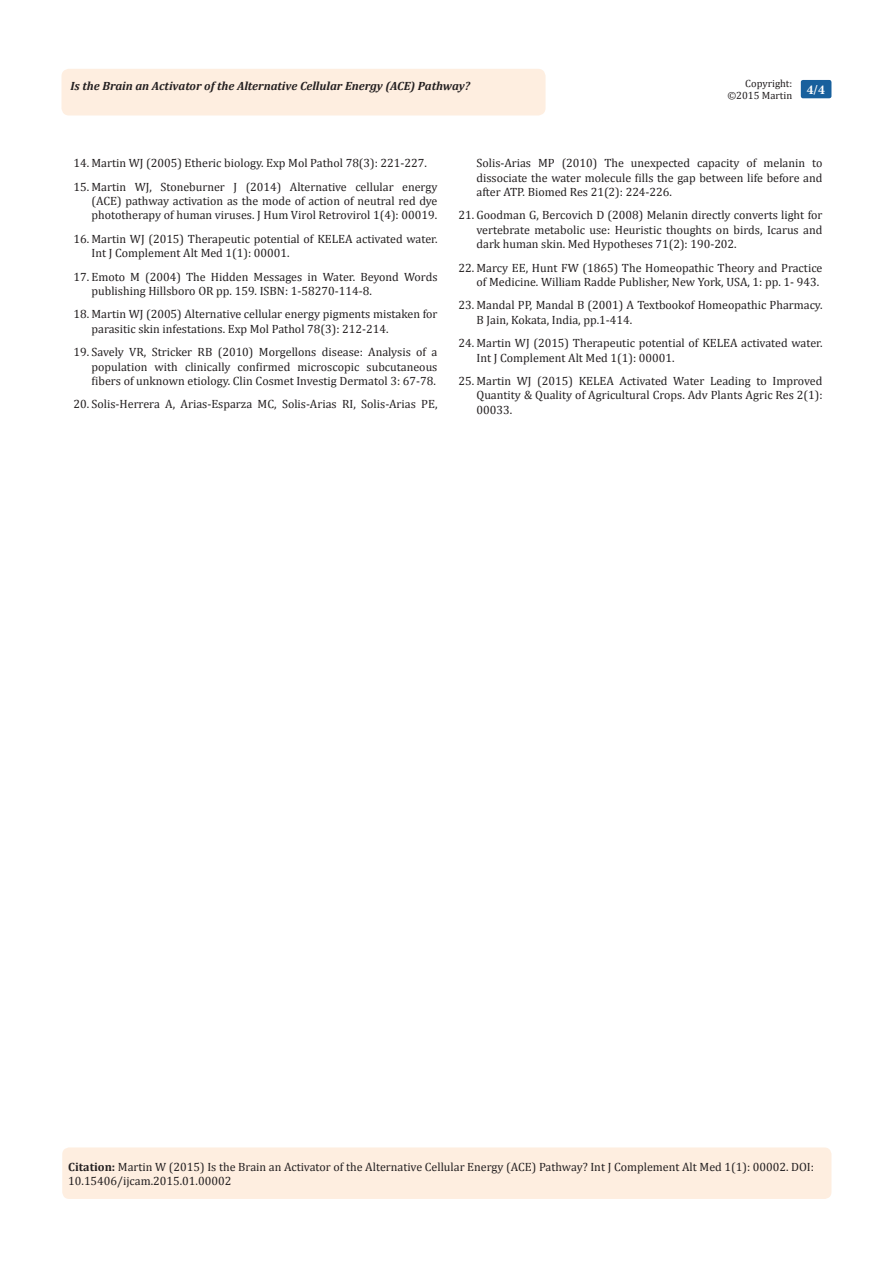
<style>
.page{position:relative;width:893px;height:1263px;background:#fff}
.page>*{position:absolute;margin:0;border:0;box-sizing:border-box;transform-origin:0 0}
.t1{font:700 13.5px "Minion Pro";color:#fff}
.t2{font:12px/14.4px "Cambria";color:#231f20}
.t3{font:italic 700 12px "Cambria";color:#231f20}
.t4{font:10.5px "Cambria";color:#231f20}
.s1{font-weight:700}
</style>
<div class="page">
<div style="left:62px;top:69px;width:484px;height:47px;background:#feeee0;border-radius:8px"></div>
<div style="left:801px;top:80px;width:30px;height:18px;background:#18609d;border-radius:2px"></div>
<div style="left:62px;top:1147px;width:769px;height:52px;background:#feeee0;border-radius:7px"></div>
<p class="t4" style="left:745px;top:77px;width:48px">Copyright:</p>
<p class="t4" style="left:727px;top:89px;width:66px">©2015 Martin</p>
<p class="t3" style="left:70px;top:77px;width:401px">Is the Brain an Activator of the Alternative Cellular Energy (ACE) Pathway?</p>
<p class="t1" style="left:807px;top:80px;width:19px">4/4</p>
<p class="t2" style="left:74px;top:156px;width:355px">14. Martin WJ (2005) Etheric biology. Exp Mol Pathol 78(3): 221-227.</p>
<p class="t2" style="left:92px;top:179px;width:347px;text-align:justify;text-indent:-18px">15. Martin WJ, Stoneburner J (2014) Alternative cellular energy (ACE) pathway activation as the mode of action of neutral red dye phototherapy of human viruses. J Hum Virol Retrovirol 1(4): 00019.</p>
<p class="t2" style="left:92px;top:231px;width:347px;text-indent:-18px">16. Martin WJ (2015) Therapeutic potential of KELEA activated water.<br>Int J Complement Alt Med 1(1): 00001.</p>
<p class="t2" style="left:92px;top:269px;width:347px;text-indent:-18px">17. Emoto M (2004) The Hidden Messages in Water. Beyond Words publishing Hillsboro OR pp. 159. ISBN: 1-58270-114-8.</p>
<p class="t2" style="left:92px;top:307px;width:347px;text-indent:-18px">18. Martin WJ (2005) Alternative cellular energy pigments mistaken for parasitic skin infestations. Exp Mol Pathol 78(3): 212-214.</p>
<p class="t2" style="left:92px;top:345px;width:347px;text-align:justify;text-indent:-18px">19. Savely VR, Stricker RB (2010) Morgellons disease: Analysis of a population with clinically confirmed microscopic subcutaneous fibers of unknown etiology. Clin Cosmet Investig Dermatol 3: 67-78.</p>
<p class="t2" style="left:74px;top:397px;width:365px">20. Solis-Herrera A, Arias-Esparza MC, Solis-Arias RI, Solis-Arias PE,</p>
<p class="t2" style="left:476px;top:156px;width:347px;text-align:justify">Solis-Arias MP (2010) The unexpected capacity of melanin to dissociate the water molecule fills the gap between life before and after ATP. Biomed Res 21(2): 224-226.</p>
<p class="t2" style="left:476px;top:208px;width:347px;text-align:justify;text-indent:-18px">21. Goodman G, Bercovich D (2008) Melanin directly converts light for vertebrate metabolic use: Heuristic thoughts on birds, Icarus and dark human skin. Med Hypotheses 71(2): 190-202.</p>
<p class="t2" style="left:458px;top:260px;width:365px;text-align:right">22. Marcy EE, Hunt FW (1865) The Homeopathic Theory and Practice of Medicine. William Radde Publisher, New York, USA, 1: pp. 1- 943.</p>
<p class="t2" style="left:476px;top:298px;width:347px;text-indent:-18px">23. Mandal PP, Mandal B (2001) A Textbookof Homeopathic Pharmacy.<br>B Jain, Kokata, India, pp.1-414.</p>
<p class="t2" style="left:476px;top:336px;width:347px;text-indent:-18px">24. Martin WJ (2015) Therapeutic potential of KELEA activated water.<br>Int J Complement Alt Med 1(1): 00001.</p>
<p class="t2" style="left:476px;top:374px;width:347px;text-align:justify;text-indent:-18px">25. Martin WJ (2015) KELEA Activated Water Leading to Improved Quantity &amp; Quality of Agricultural Crops. Adv Plants Agric Res 2(1):<br>00033.</p>
<p class="t2" style="left:68px;top:1159px;width:747px"><span class="s1">Citation:</span> Martin W (2015) Is the Brain an Activator of the Alternative Cellular Energy (ACE) Pathway? Int J Complement Alt Med 1(1): 00002. DOI:<br>10.15406/ijcam.2015.01.00002</p>
</div>
